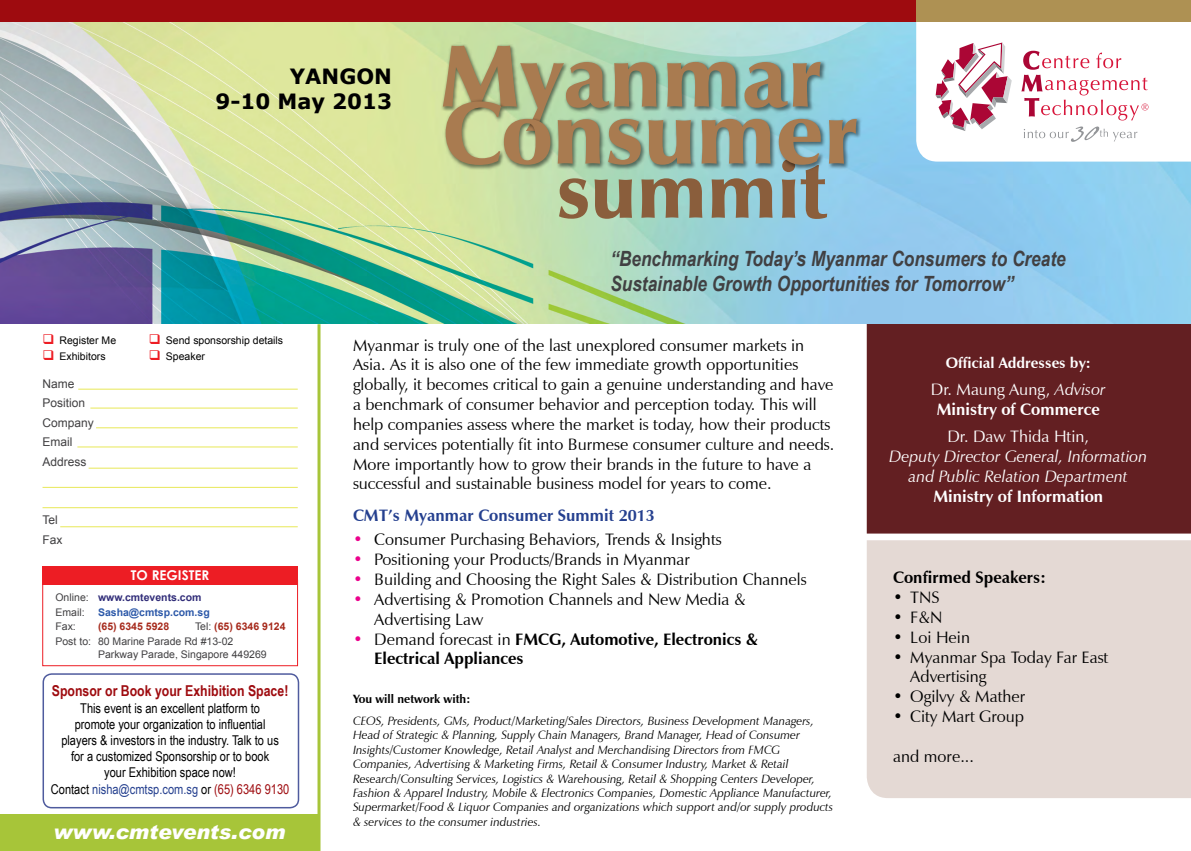
<style>
.page{position:relative;width:1191px;height:851px;background:#fff}
.page>*{position:absolute;margin:0;border:0;box-sizing:border-box;transform-origin:0 0}
.t1{font:italic 700 21px/25.2px "Arial Narrow";color:#414042}
.t2{font:700 21px/25.2px "Verdana";color:#000;text-align:right}
.t3{font:italic 900 20.25px "Arial";color:#fff}
.t4{font:16.5px/19.8px "Zapf Humanist 601 BT";color:#000}
.t5{font:700 16.5px/19.8px "Zapf Humanist 601 BT";color:#000}
.t6{font:italic 16.5px/19.8px "Zapf Humanist 601 BT";color:#fff;text-align:center}
.t7{font:700 16.5px/19.8px "Zapf Humanist 601 BT";color:#fff;text-align:center}
.t8{font:700 16.5px "Zapf Humanist 601 BT";color:#25408f}
.t9{font:16.5px "Zapf Humanist 601 BT";color:#fff}
.t10{font:700 15px "Arial Narrow";color:#9e0b0f}
.t11{font:700 15px "Zapf Humanist 601 BT";color:#fff}
.t12{font:13.5px/16.2px "Arial Narrow";color:#000;text-align:center}
.t13{font:700 13.5px "Century Gothic";color:#fff}
.t14{font:italic 12px/14.4px "Zapf Humanist 601 BT";color:#000}
.t15{font:12px/19.5px "Arial";color:#414042}
.t16{font:700 12px "Zapf Humanist 601 BT";color:#000}
.t17{font:10.5px/14.7px "Arial";color:#414042}
.t18{font:10.5px "Arial";color:#000}
.t19{font:700 10.5px/14.7px "Arial";color:#312d79}
.t20{font:700 10.5px "Arial";color:#2d59a9}
.t21{font:700 10.5px "Arial";color:#a62a1c}
.s1{color:#ed1d24}
.s2{font-weight:400;color:#414042}
.s3{font-weight:700;color:#a62a1c}
.s4{color:#25408f}
.s5{color:#9e0b0f}
.s6{color:#ec008c}
.s7{font-weight:400;color:#ec008c}
.s8{font-weight:400}
.s9{font-weight:400;font-style:italic}
</style>
<div class="page">
<div style="left:866px;top:323px;width:325px;height:210px;background:#631f22"></div>
<img style="left:0;top:21px;width:1191px;height:302px">
<div style="left:867px;top:540px;width:324px;height:258px;background:#e4d9d4"></div>
<hr style="left:317px;top:324px;width:3px;height:526px;background:#a7c539">
<svg style="left:916px;top:21px;width:275px;height:140px"></svg>
<div style="left:0;top:0;width:916px;height:21px;background:#9e0b0f"></div>
<div style="left:916px;top:0;width:275px;height:21px;background:#ae9153"></div>
<div style="left:43px;top:673px;width:256px;height:135px;border:2px solid #4f5b9e;border-radius:9px"></div>
<div style="left:43px;top:566px;width:255px;height:19px;background:#ed1d24"></div>
<hr style="left:78px;top:389px;width:220px;height:1px;background:#e8e857">
<hr style="left:90px;top:408px;width:208px;height:1px;background:#e8e857">
<hr style="left:96px;top:427px;width:202px;height:1px;background:#e8e857">
<hr style="left:77px;top:446px;width:221px;height:1px;background:#e8e857">
<hr style="left:89px;top:468px;width:209px;height:1px;background:#e8e857">
<hr style="left:43px;top:487px;width:255px;height:1px;background:#e8e857">
<hr style="left:43px;top:507px;width:255px;height:1px;background:#e8e857">
<hr style="left:60px;top:526px;width:238px;height:1px;background:#e8e857">
<div style="left:0;top:814px;width:317px;height:36px;background:#a7c539"></div>
<svg style="left:935px;top:43px;width:76px;height:88px"></svg>
<svg style="left:1021px;top:51px;width:127px;height:69px"></svg>
<svg style="left:1023px;top:126px;width:114px;height:16px"></svg>
<img style="left:440px;top:43px;width:388px;height:95px">
<img style="left:442px;top:98px;width:422px;height:74px">
<svg style="left:443px;top:46px;width:413px;height:173px;background:#a2ad90"></svg>
<p class="t2" style="left:215px;top:63px;width:178px">YANGON<br>9-10 May 2013</p>
<p class="t1" style="left:610px;top:245px;width:457px">“Benchmarking Today’s Myanmar Consumers to Create<br>Sustainable Growth Opportunities for Tomorrow”</p>
<p class="t18" style="left:43px;top:333px;width:75px"><span class="s1">❑</span> Register Me</p>
<p class="t18" style="left:149px;top:333px;width:136px"><span class="s1">❑</span> Send sponsorship details</p>
<p class="t18" style="left:43px;top:350px;width:65px"><span class="s1">❑</span> Exhibitors</p>
<p class="t18" style="left:149px;top:350px;width:58px"><span class="s1">❑</span> Speaker</p>
<p class="t15" style="left:43px;top:374px;width:53px">Name<br>Position<br>Company<br>Email<br>Address</p>
<p class="t15" style="left:43px;top:510px;width:22px">Tel<br>Fax</p>
<p class="t13" style="left:131px;top:565px;width:80px">TO REGISTER</p>
<p class="t19" style="left:55px;top:590px;width:147px"><span class="s2">Online:</span> www.cmtevents.com<br><span class="s2">Email:</span></p>
<p class="t20" style="left:98px;top:604px;width:113px">Sasha@cmtsp.com.sg</p>
<p class="t17" style="left:55px;top:619px;width:231px;text-indent:140px">Tel: <span class="s3">(65) 6346 9124<br></span>Post to: 80 Marine Parade Rd #13-02</p>
<p class="t17" style="left:98px;top:646px;width:170px">Parkway Parade, Singapore 449269</p>
<p class="t17" style="left:55px;top:619px;width:22px">Fax:</p>
<p class="t21" style="left:98px;top:619px;width:73px">(65) 6345 5928</p>
<p class="t10" style="left:52px;top:679px;width:238px">Sponsor or Book your Exhibition Space!</p>
<p class="t12" style="left:51px;top:699px;width:240px">This event is an excellent platform to<br>promote your organization to influential<br>players &amp; investors in the industry. Talk to us<br>for a customized Sponsorship or to book<br>your Exhibition space now!<br>Contact <span class="s4">nisha@cmtsp.com.sg</span> or <span class="s5">(65) 6346 9130</span></p>
<p class="t3" style="left:53px;top:818px;width:233px">www.cmtevents.com</p>
<p class="t4" style="left:353px;top:335px;width:483px">Myanmar is truly one of the last unexplored consumer markets in Asia. As it is also one of the few immediate growth opportunities globally, it becomes critical to gain a genuine understanding and have a benchmark of consumer behavior and perception today. This will help companies assess where the market is today, how their products and services potentially fit into Burmese consumer culture and needs.<br>More importantly how to grow their brands in the future to have a successful and sustainable business model for years to come.</p>
<p class="t8" style="left:353px;top:505px;width:303px">CMT’s Myanmar Consumer Summit 2013</p>
<p class="t4" style="left:353px;top:530px;width:370px"><span class="s6">•</span> Consumer Purchasing Behaviors, Trends &amp; Insights</p>
<p class="t4" style="left:353px;top:549px;width:338px"><span class="s6">•</span> Positioning your Products/Brands in Myanmar</p>
<p class="t4" style="left:353px;top:569px;width:455px"><span class="s6">•</span> Building and Choosing the Right Sales &amp; Distribution Channels</p>
<p class="t4" style="left:374px;top:589px;width:373px;text-indent:-21px"><span class="s6">•</span> Advertising &amp; Promotion Channels and New Media &amp;<br>Advertising Law</p>
<p class="t5" style="left:374px;top:629px;width:385px;text-indent:-21px"><span class="s7">•</span> <span class="s8">Demand forecast in</span> FMCG, Automotive, Electronics &amp;<br>Electrical Appliances</p>
<p class="t16" style="left:353px;top:691px;width:119px">You will network with:</p>
<p class="t14" style="left:353px;top:713px;width:482px">CEOS, Presidents, GMs, Product/Marketing/Sales Directors, Business Development Managers, Head of Strategic &amp; Planning, Supply Chain Managers, Brand Manager, Head of Consumer Insights/Customer Knowledge, Retail Analyst and Merchandising Directors from FMCG Companies, Advertising &amp; Marketing Firms, Retail &amp; Consumer Industry, Market &amp; Retail Research/Consulting Services, Logistics &amp; Warehousing, Retail &amp; Shopping Centers Developer, Fashion &amp; Apparel Industry, Mobile &amp; Electronics Companies, Domestic Appliance Manufacturer, Supermarket/Food &amp; Liquor Companies and organizations which support and/or supply products &amp; services to the consumer industries.</p>
<p class="t11" style="left:945px;top:353px;width:146px">Official Addresses by:</p>
<p class="t7" style="left:931px;top:379px;width:176px"><span class="s8">Dr. Maung Aung,</span> <span class="s9">Advisor<br></span>Ministry of Commerce</p>
<p class="t9" style="left:947px;top:426px;width:143px">Dr. Daw Thida Htin,</p>
<p class="t6" style="left:889px;top:446px;width:260px">Deputy Director General, Information and Public Relation Department</p>
<p class="t7" style="left:933px;top:486px;width:171px">Ministry of Information</p>
<p class="t5" style="left:893px;top:567px;width:154px">Confirmed Speakers:</p>
<p class="t4" style="left:893px;top:587px;width:48px">• TNS</p>
<p class="t4" style="left:893px;top:607px;width:51px">• F&amp;N</p>
<p class="t4" style="left:893px;top:627px;width:78px">• Loi Hein</p>
<p class="t4" style="left:910px;top:646px;width:200px;text-indent:-17px">• Myanmar Spa Today Far East<br>Advertising</p>
<p class="t4" style="left:893px;top:686px;width:133px">• Ogilvy &amp; Mather</p>
<p class="t4" style="left:893px;top:706px;width:132px">• City Mart Group</p>
<p class="t4" style="left:893px;top:745px;width:82px">and more...</p>
</div>
